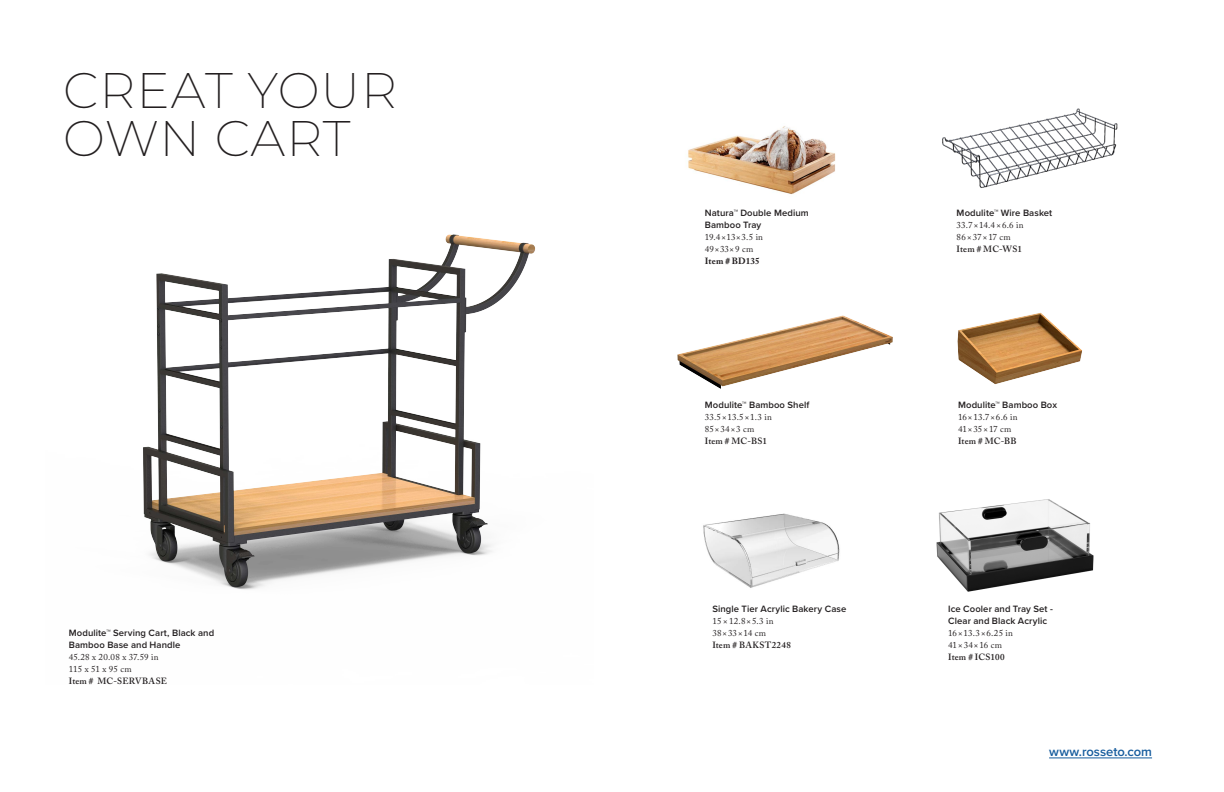
<style>
.page{position:relative;width:1224px;height:792px;background:#fff}
.page>*{position:absolute;margin:0;border:0;box-sizing:border-box;transform-origin:0 0}
.Title_1_-_White{font:200 50px/48px "Montserrat";letter-spacing:.015em;color:#231f20}
.Product_Name{font:600 13px "Proxima Nova";letter-spacing:-.005em;color:#175d9e}
.Product_Name-2{font:600 9.5px/12px "Proxima Nova";letter-spacing:.005em;color:#231f20}
.Product_Name-3{font:9px "Adobe Caslon Pro";letter-spacing:.015em;color:#231f20}
.Product_Name-4{font:600 9px "Adobe Caslon Pro";letter-spacing:.015em;color:#231f20}
.Product_Name-5{font:600 9px "Adobe Caslon Pro";letter-spacing:.04em;color:#231f20}
.Product_Name-6{font:700 9px "Adobe Caslon Pro";letter-spacing:.02em;color:#231f20}
</style>
<div class="page">
<hr style="left:1049px;top:757px;width:103px;height:1px;background:#175d9e">
<img style="left:942px;top:108px;width:176px;height:80px">
<img style="left:703px;top:513px;width:137px;height:75px">
<img style="left:936px;top:499px;width:158px;height:93px">
<img style="left:143px;top:234px;width:392px;height:356px">
<img style="left:957px;top:312px;width:125px;height:72px">
<img style="left:677px;top:315px;width:216px;height:74px">
<img style="left:688px;top:126px;width:148px;height:69px">
<p class="Title_1_-_White" style="left:63px;top:65px;width:336px">CREAT YOUR<br>OWN CART</p>
<p class="Product_Name-2" style="left:69px;top:627px;width:147px">Modulite™ Serving Cart, Black and<br>Bamboo Base and Handle</p>
<p class="Product_Name-3" style="left:69px;top:652px;width:91px">45.28 x 20.08 x 37.59 in</p>
<p class="Product_Name-3" style="left:69px;top:664px;width:64px">115 x 51 x 95 cm</p>
<p class="Product_Name-4" style="left:69px;top:676px;width:100px">Item # MC-SERVBASE</p>
<p class="Product_Name-2" style="left:705px;top:207px;width:105px">Natura™ Double Medium<br>Bamboo Tray</p>
<p class="Product_Name-3" style="left:705px;top:232px;width:60px">19.4 ×13× 3.5 in</p>
<p class="Product_Name-3" style="left:705px;top:244px;width:50px">49 ×33× 9 cm</p>
<p class="Product_Name-6" style="left:705px;top:256px;width:56px">Item # BD135</p>
<p class="Product_Name-2" style="left:705px;top:399px;width:106px">Modulite™ Bamboo Shelf</p>
<p class="Product_Name-3" style="left:705px;top:412px;width:69px">33.5 × 13.5 × 1.3 in</p>
<p class="Product_Name-3" style="left:705px;top:424px;width:51px">85 × 34 × 3 cm</p>
<p class="Product_Name-4" style="left:705px;top:436px;width:64px">Item # MC-BS1</p>
<p class="Product_Name-2" style="left:712px;top:603px;width:136px">Single Tier Acrylic Bakery Case</p>
<p class="Product_Name-3" style="left:712px;top:616px;width:63px">15 × 12.8 × 5.3 in</p>
<p class="Product_Name-3" style="left:712px;top:628px;width:55px">38 × 33 × 14 cm</p>
<p class="Product_Name-5" style="left:712px;top:640px;width:80px">Item # BAKST2248</p>
<p class="Product_Name-2" style="left:957px;top:207px;width:97px">Modulite™ Wire Basket</p>
<p class="Product_Name-3" style="left:957px;top:220px;width:69px">33.7 × 14.4 × 6.6 in</p>
<p class="Product_Name-3" style="left:957px;top:232px;width:56px">86 × 37 × 17 cm</p>
<p class="Product_Name-4" style="left:957px;top:244px;width:67px">Item # MC-WS1</p>
<p class="Product_Name-2" style="left:958px;top:399px;width:101px">Modulite™ Bamboo Box</p>
<p class="Product_Name-3" style="left:958px;top:412px;width:61px">16 × 13.7 × 6.6 in</p>
<p class="Product_Name-3" style="left:958px;top:424px;width:55px">41 × 35 × 17 cm</p>
<p class="Product_Name-4" style="left:958px;top:436px;width:60px">Item # MC-BB</p>
<p class="Product_Name-2" style="left:948px;top:603px;width:106px">Ice Cooler and Tray Set -</p>
<p class="Product_Name-2" style="left:948px;top:615px;width:100px">Clear and Black Acrylic</p>
<p class="Product_Name-3" style="left:948px;top:628px;width:66px">16 × 13.3 × 6.25 in</p>
<p class="Product_Name-3" style="left:948px;top:640px;width:55px">41 × 34 × 16 cm</p>
<p class="Product_Name-4" style="left:948px;top:652px;width:58px">Item # ICS100</p>
<p class="Product_Name" style="left:1049px;top:742px;width:104px">www.rosseto.com</p>
</div>
